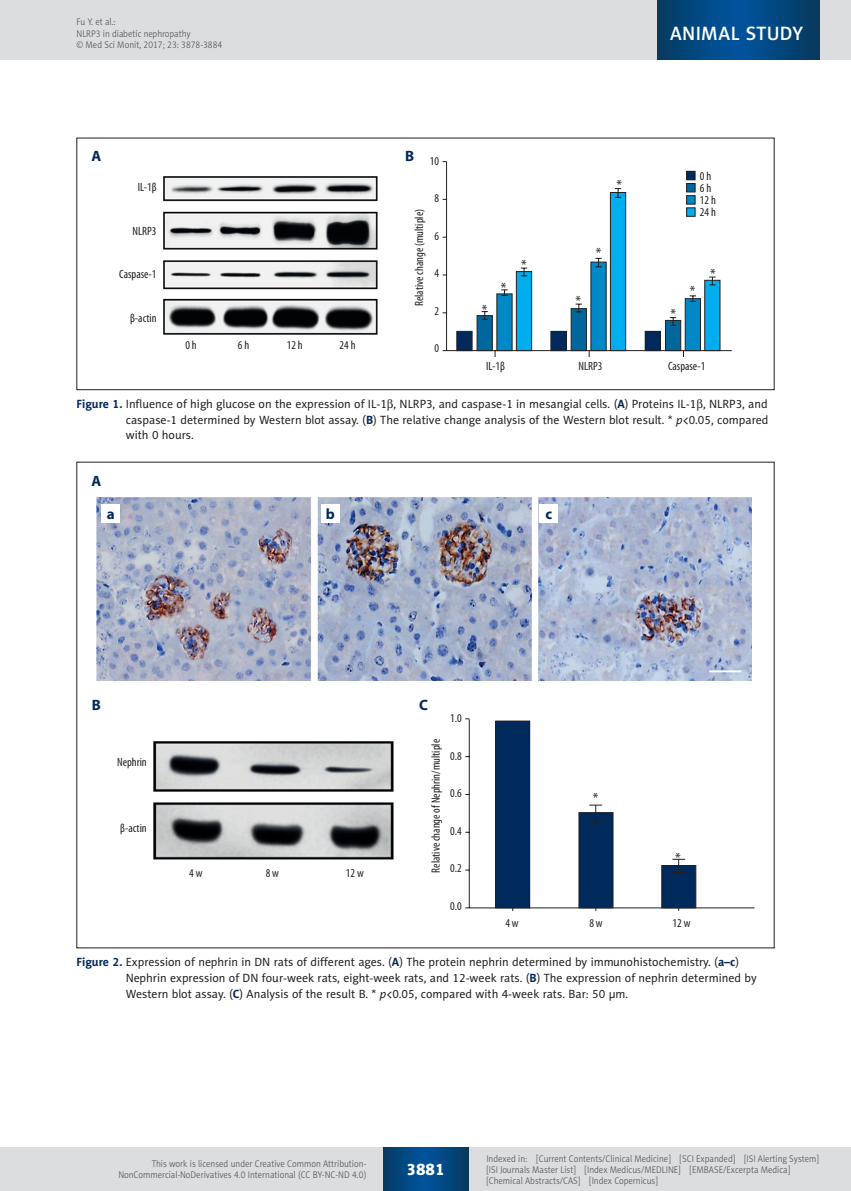
<style>
.page{position:relative;width:851px;height:1191px;background:#fff}
.page>*{position:absolute;margin:0;border:0;box-sizing:border-box;transform-origin:0 0}
.t1{font:19.5px "Naomi Sans EFN Medium";letter-spacing:.015em;color:#fff}
.t2{font:16.5px "Naomi Sans EFN Heavy";color:#fff}
.t3{font:condensed 15px "Myriad Pro";color:#231f20}
.t4{font:700 15px "Myriad Pro";color:#00295c}
.MSM_Rycina_tytul{font:12px/15.8px "Naomi Sans EFN";color:#231f20;text-align:justify}
.t5{font:condensed 12px/12px "Myriad Pro";color:#231f20}
.t6{font:9.75px/11.2px "Naomi Sans EFN Light";color:#57585a;scale:.9 1}
.s1{font-weight:700;color:#00295c}
.s2{font-family:"Standard Sym L"}
.s3{font-style:italic}
</style>
<div class="page">
<img style="left:163px;top:176px;width:214px;height:158px">
<hr style="left:442px;top:350px;width:289px;height:1px;background:#231f20">
<hr style="left:446px;top:162px;width:1px;height:188px;background:#231f20">
<div style="left:476px;top:315px;width:16px;height:36px;background:#00679d;border:1px solid #231f20"></div>
<div style="left:456px;top:331px;width:16px;height:20px;background:#00295c;border:1px solid #231f20"></div>
<div style="left:704px;top:280px;width:16px;height:71px;background:#00aeef"></div>
<svg style="left:480px;top:170px;width:236px;height:187px"></svg>
<div style="left:77px;top:138px;width:697px;height:252px;border:1px solid #231f20"></div>
<img style="left:96px;top:498px;width:655px;height:183px">
<img style="left:154px;top:741px;width:239px;height:118px">
<hr style="left:512px;top:768px;width:1px;height:143px;background:#231f20">
<hr style="left:595px;top:831px;width:1px;height:80px;background:#231f20">
<hr style="left:678px;top:880px;width:1px;height:31px;background:#231f20">
<hr style="left:465px;top:907px;width:289px;height:1px;background:#231f20">
<hr style="left:469px;top:719px;width:1px;height:189px;background:#231f20">
<div style="left:661px;top:865px;width:35px;height:43px;background:#00295c;border:1px solid #231f20"></div>
<svg style="left:495px;top:720px;width:190px;height:188px"></svg>
<div style="left:101px;top:504px;width:19px;height:18px;background:#fff"></div>
<div style="left:321px;top:504px;width:18px;height:18px;background:#fff"></div>
<div style="left:539px;top:504px;width:19px;height:18px;background:#fff"></div>
<div style="left:0;top:1148px;width:850px;height:43px;background:#dcdddf"></div>
<svg style="left:383px;top:1147px;width:85px;height:43px;background:#02477e"></svg>
<div style="left:0;top:0;width:850px;height:60px;background:#dcdddf"></div>
<svg style="left:657px;top:0;width:162px;height:60px;background:#02477e"></svg>
<p class="t6" style="left:77px;top:16px;width:163px">Fu Y. et al.:<br>NLRP3 in diabetic nephropathy<br>© Med Sci Monit, 2017; 23: 3878-3884</p>
<h1 class="t1" style="left:670px;top:22px;width:134px">ANIMAL STUDY</h1>
<p class="t4" style="left:91px;top:147px;width:11px">A</p>
<p class="t4" style="left:405px;top:147px;width:11px">B</p>
<p class="t5" style="left:430px;top:155px;width:11px">10</p>
<p class="t5" style="left:434px;top:193px;width:6px">8</p>
<p class="t5" style="left:434px;top:230px;width:6px">6</p>
<p class="t5" style="left:434px;top:268px;width:6px">4</p>
<p class="t5" style="left:434px;top:305px;width:6px">2</p>
<p class="t5" style="left:434px;top:343px;width:6px">0</p>
<p class="t5" style="left:138px;top:181px;width:20px">IL-1β</p>
<p class="t5" style="left:132px;top:225px;width:26px">NLRP3</p>
<p class="t5" style="left:119px;top:268px;width:39px">Caspase-1</p>
<p class="t5" style="left:130px;top:312px;width:28px">β-actin</p>
<p class="t5" style="left:413px;top:306px;width:99px;rotate:-90deg">Relative change (multiple)</p>
<p class="t5" style="left:185px;top:339px;width:13px">0 h</p>
<p class="t5" style="left:238px;top:339px;width:13px">6 h</p>
<p class="t5" style="left:339px;top:339px;width:17px">24 h</p>
<p class="t5" style="left:287px;top:339px;width:17px">12 h</p>
<p class="t3" style="left:616px;top:177px;width:7px">*</p>
<p class="t3" style="left:481px;top:301px;width:7px">*</p>
<p class="t3" style="left:501px;top:280px;width:7px">*</p>
<p class="t3" style="left:521px;top:257px;width:7px">*</p>
<p class="t3" style="left:595px;top:245px;width:7px">*</p>
<p class="t3" style="left:575px;top:293px;width:7px">*</p>
<p class="t5" style="left:486px;top:360px;width:20px">IL-1β</p>
<p class="t5" style="left:578px;top:360px;width:26px">NLRP3</p>
<p class="t5" style="left:699px;top:170px;width:17px">0 h<br>6 h<br>12 h<br>24 h</p>
<p class="t3" style="left:670px;top:306px;width:7px">*</p>
<p class="t3" style="left:689px;top:283px;width:7px">*</p>
<p class="t3" style="left:710px;top:266px;width:7px">*</p>
<p class="t5" style="left:668px;top:360px;width:39px">Caspase-1</p>
<p class="MSM_Rycina_tytul" style="left:126px;top:396px;width:644px;text-indent:-49px"><span class="s1">Figure 1.</span> Influence of high glucose on the expression of IL-1<span class="s2">b</span>, NLRP3, and caspase-1 in mesangial cells. (<span class="s1">A</span>) Proteins IL-1<span class="s2">b</span>, NLRP3, and caspase-1 determined by Western blot assay. (<span class="s1">B</span>) The relative change analysis of the Western blot result. * <span class="s3">p</span>&lt;0.05, compared with 0 hours.</p>
<p class="t4" style="left:91px;top:471px;width:11px">A</p>
<p class="t4" style="left:107px;top:504px;width:9px">a</p>
<p class="t4" style="left:326px;top:504px;width:10px">b</p>
<p class="t4" style="left:545px;top:504px;width:8px">c</p>
<p class="t4" style="left:92px;top:695px;width:11px">B</p>
<p class="t4" style="left:419px;top:695px;width:10px">C</p>
<p class="t5" style="left:117px;top:756px;width:31px">Nephrin</p>
<p class="t5" style="left:120px;top:822px;width:28px">β-actin</p>
<p class="t5" style="left:189px;top:867px;width:15px">4 w</p>
<p class="t5" style="left:266px;top:867px;width:15px">8 w</p>
<p class="t5" style="left:346px;top:867px;width:19px">12 w</p>
<p class="t5" style="left:430px;top:872px;width:135px;rotate:-90deg">Relative change of Nephrin/multiple</p>
<p class="t5" style="left:450px;top:712px;width:13px">1.0</p>
<p class="t5" style="left:450px;top:750px;width:13px">0.8</p>
<p class="t5" style="left:450px;top:787px;width:13px">0.6</p>
<p class="t5" style="left:450px;top:825px;width:13px">0.4</p>
<p class="t5" style="left:450px;top:862px;width:13px">0.2</p>
<p class="t5" style="left:450px;top:900px;width:13px">0.0</p>
<p class="t3" style="left:593px;top:790px;width:7px">*</p>
<p class="t5" style="left:505px;top:917px;width:15px">4 w</p>
<p class="t5" style="left:589px;top:917px;width:15px">8 w</p>
<p class="t3" style="left:675px;top:849px;width:7px">*</p>
<p class="t5" style="left:672px;top:917px;width:19px">12 w</p>
<p class="MSM_Rycina_tytul" style="left:126px;top:954px;width:632px;text-align:left;text-indent:-49px"><span class="s1">Figure 2.</span> Expression of nephrin in DN rats of different ages. (<span class="s1">A</span>) The protein nephrin determined by immunohistochemistry. (<span class="s1">a–c</span>)<br>Nephrin expression of DN four-week rats, eight-week rats, and 12-week rats. (<span class="s1">B</span>) The expression of nephrin determined by<br>Western blot assay. (<span class="s1">C</span>) Analysis of the result B. * <span class="s3">p</span>&lt;0.05, compared with 4-week rats. Bar: 50 μm.</p>
<p class="t6" style="left:118px;top:1158px;width:277px;text-align:right">This work is licensed under Creative Common Attribution-<br>NonCommercial-NoDerivatives 4.0 International (CC BY-NC-ND 4.0)</p>
<h2 class="t2" style="left:406px;top:1159px;width:40px">3881</h2>
<p class="t6" style="left:486px;top:1152px;width:371px">Indexed in: [Current Contents/Clinical Medicine] [SCI Expanded] [ISI Alerting System] [ISI Journals Master List] [Index Medicus/MEDLINE] [EMBASE/Excerpta Medica] [Chemical Abstracts/CAS] [Index Copernicus]</p>
</div>
